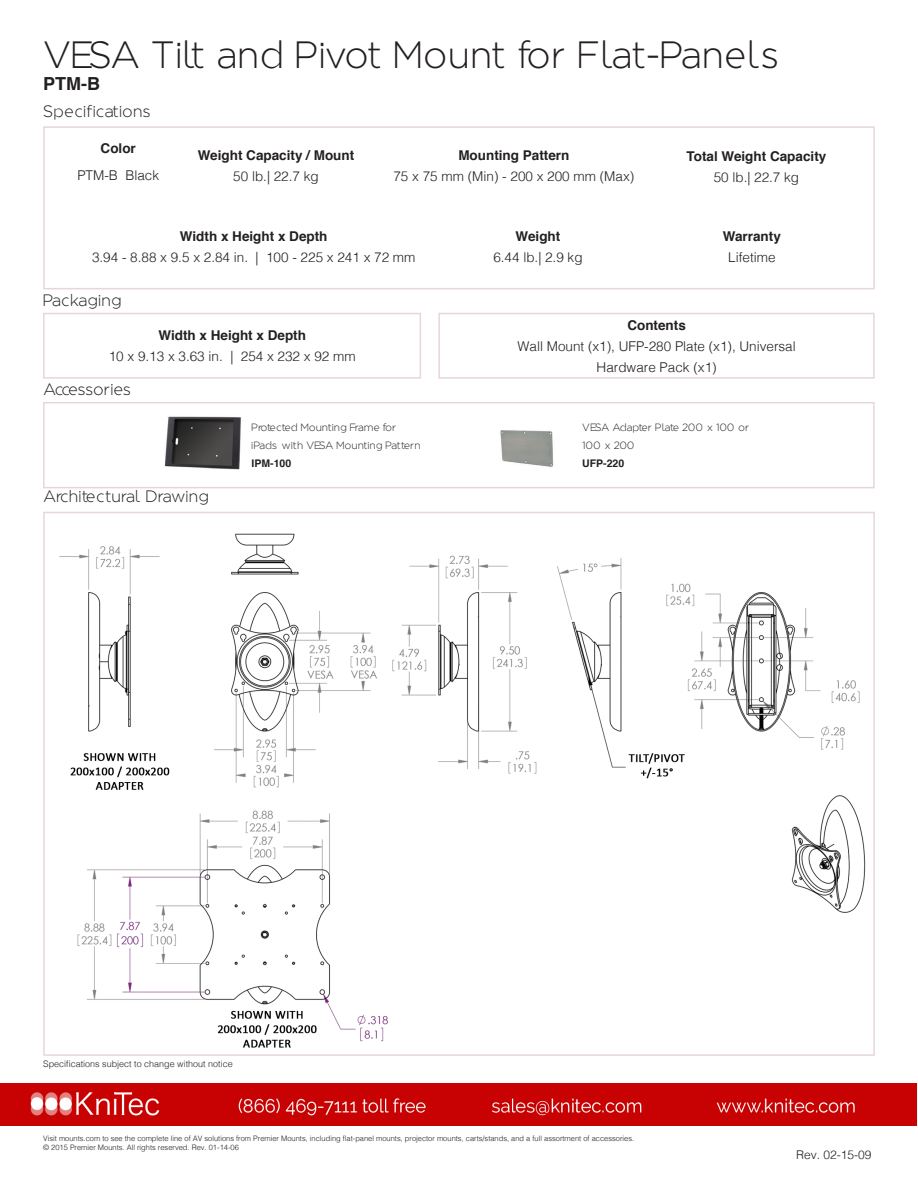
<style>
.page{position:relative;width:918px;height:1188px;background:#fff}
.page>*{position:absolute;margin:0;border:0;box-sizing:border-box;transform-origin:0 0}
.t1{font:300 37.95px "Regencie";letter-spacing:.035em;color:#231f20}
.t2{font:700 18px "Helvetica";color:#231f20}
.t3{font:300 16.5px "Regencie";letter-spacing:.045em;color:#231f20}
.t4{font:300 16.5px "Regencie";color:#231f20}
.t5{font:300 13.5px/21px "Helvetica";color:#231f20;text-align:center}
.t6{font:700 13.5px "Helvetica";color:#231f20}
.t7{font:300 12px "Helvetica";color:#231f20}
.t8{font:300 10.5px/18px "Regencie";letter-spacing:.045em;color:#231f20}
.t9{font:700 10.5px "Helvetica";color:#231f20}
.t10{font:300 9px "Helvetica";color:#231f20}
.t11{font:300 7.5px/9px "Helvetica";color:#231f20}
</style>
<div class="page">
<div style="left:43px;top:126px;width:832px;height:163px;border:2px solid #e7d6da"></div>
<div style="left:43px;top:313px;width:378px;height:66px;border:2px solid #e7d6da"></div>
<div style="left:438px;top:313px;width:437px;height:66px;border:2px solid #e7d6da"></div>
<div style="left:43px;top:402px;width:832px;height:86px;border:2px solid #e7d6da"></div>
<img style="left:59px;top:533px;width:807px;height:515px">
<img style="left:164px;top:416px;width:77px;height:54px">
<img style="left:500px;top:430px;width:53px;height:37px">
<img style="left:0;top:1083px;width:916px;height:42px">
<h1 class="t1" style="left:43px;top:30px;width:737px">VESA Tilt and Pivot Mount for Flat-Panels</h1>
<h2 class="t2" style="left:43px;top:69px;width:58px">PTM-B</h2>
<p class="t3" style="left:43px;top:100px;width:109px">Specifications</p>
<p class="t6" style="left:101px;top:137px;width:37px">Color</p>
<p class="t5" style="left:77px;top:164px;width:83px">PTM-B Black</p>
<p class="t6" style="left:198px;top:145px;width:158px">Weight Capacity / Mount</p>
<p class="t5" style="left:233px;top:165px;width:87px">50 lb.| 22.7 kg</p>
<p class="t6" style="left:458px;top:145px;width:112px">Mounting Pattern</p>
<p class="t5" style="left:393px;top:165px;width:242px">75 x 75 mm (Min) - 200 x 200 mm (Max)</p>
<p class="t6" style="left:180px;top:225px;width:149px">Width x Height x Depth</p>
<p class="t5" style="left:92px;top:245px;width:325px">3.94 - 8.88 x 9.5 x 2.84 in. | 100 - 225 x 241 x 72 mm</p>
<p class="t3" style="left:43px;top:289px;width:80px">Packaging</p>
<p class="t6" style="left:516px;top:225px;width:46px">Weight</p>
<p class="t5" style="left:493px;top:245px;width:91px">6.44 lb.| 2.9 kg</p>
<p class="t6" style="left:687px;top:145px;width:141px">Total Weight Capacity</p>
<p class="t5" style="left:714px;top:165px;width:87px">50 lb.| 22.7 kg</p>
<p class="t6" style="left:723px;top:225px;width:60px">Warranty</p>
<p class="t5" style="left:728px;top:245px;width:49px">Lifetime</p>
<p class="t6" style="left:158px;top:324px;width:149px">Width x Height x Depth</p>
<p class="t5" style="left:109px;top:345px;width:248px">10 x 9.13 x 3.63 in. | 254 x 232 x 92 mm</p>
<p class="t4" style="left:43px;top:378px;width:89px">Accessories</p>
<p class="t3" style="left:43px;top:485px;width:167px">Architectural Drawing</p>
<p class="t8" style="left:252px;top:418px;width:170px">Protected Mounting Frame for iPads™ with VESA Mounting Pattern</p>
<p class="t9" style="left:252px;top:455px;width:41px">IPM-100</p>
<p class="t6" style="left:627px;top:314px;width:60px">Contents</p>
<p class="t5" style="left:518px;top:334px;width:280px">Wall Mount (x1), UFP-280 Plate (x1), Universal<br>Hardware Pack (x1)</p>
<p class="t8" style="left:582px;top:418px;width:168px">VESA Adapter Plate 200 x 100 or<br>100 x 200</p>
<p class="t9" style="left:582px;top:455px;width:44px">UFP-220</p>
<p class="t10" style="left:43px;top:1056px;width:191px">Specifications subject to change without notice</p>
<p class="t11" style="left:43px;top:1134px;width:593px">Visit mounts.com to see the complete line of AV solutions from Premier Mounts, including flat-panel mounts, projector mounts, carts/stands, and a full assortment of accessories. © 2015 Premier Mounts. All rights reserved. Rev. 01-14-06</p>
<p class="t7" style="left:796px;top:1144px;width:77px">Rev. 02-15-09</p>
</div>
